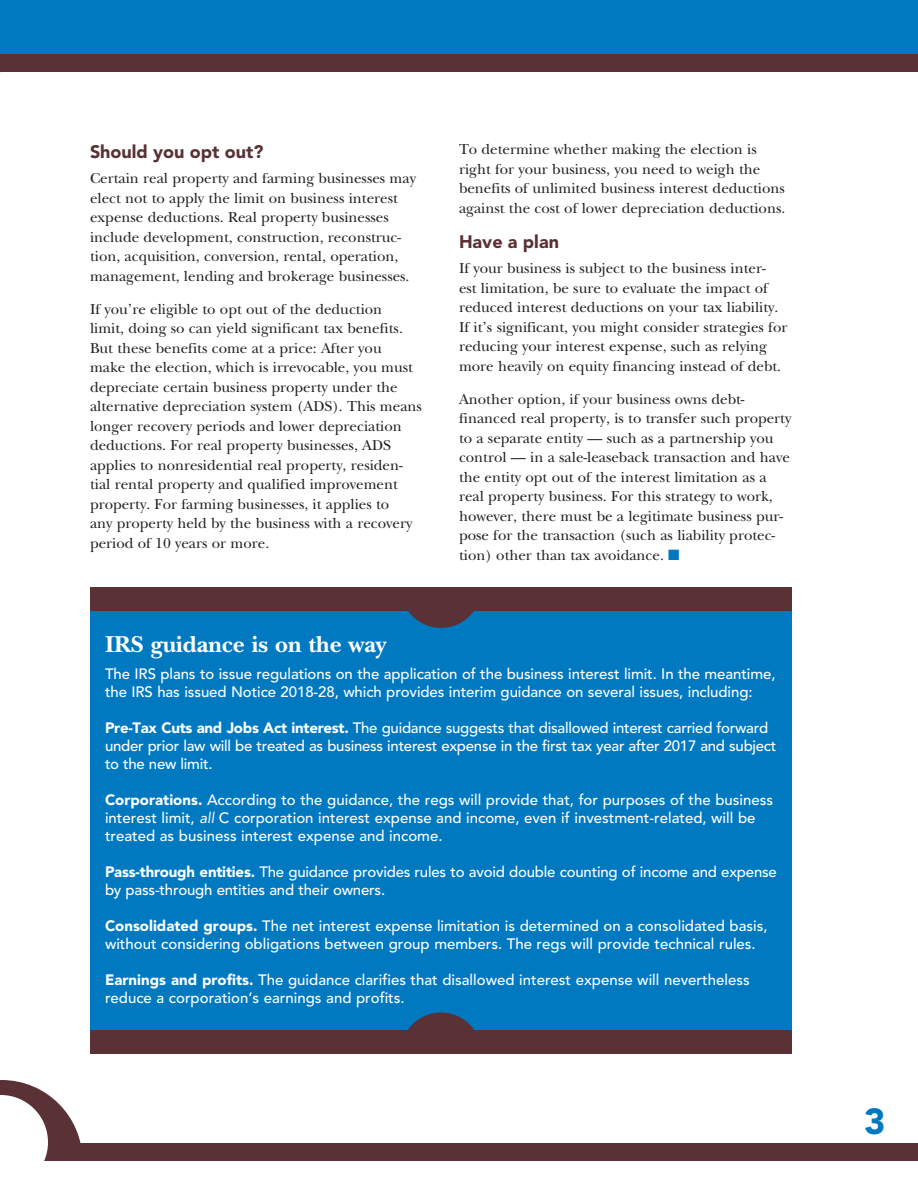
<style>
.page{position:relative;width:918px;height:1188px;background:#fff}
.page>*{position:absolute;margin:0;border:0;box-sizing:border-box;transform-origin:0 0}
.t1{font:900 36px "Avenir LT Std";color:#0079c1}
.t2{font:700 24px "New Baskerville Std";color:#fff}
.t3{font:900 18px "Avenir LT Std";color:#5a3134}
.t4{font:15px/19.5px "New Baskerville Std";color:#231f20}
.t5{font:500 15px/18px "Avenir LT Std";color:#fff}
.t6{font:500 15px/18px "Avenir LT Std";letter-spacing:-.02em;color:#fff}
.s1{color:#0079c1}
.s2{font-weight:900}
.s3{font-weight:400;font-style:italic}
</style>
<div class="page">
<div style="left:0;top:0;width:918px;height:54px;background:#0079c1"></div>
<div style="left:0;top:54px;width:918px;height:18px;background:#5a3134"></div>
<div style="left:0;top:1143px;width:918px;height:18px;background:#5a3134"></div>
<svg style="left:0;top:1080px;width:81px;height:81px"></svg>
<div style="left:90px;top:609px;width:702px;height:421px;background:#0079c1"></div>
<div style="left:90px;top:1030px;width:702px;height:24px;background:#5a3134"></div>
<svg style="left:408px;top:1012px;width:66px;height:18px"></svg>
<div style="left:90px;top:587px;width:702px;height:24px;background:#5a3134"></div>
<svg style="left:408px;top:611px;width:66px;height:17px"></svg>
<p class="t3" style="left:90px;top:140px;width:175px">Should you opt out?</p>
<p class="t4" style="left:90px;top:169px;width:328px">Certain real property and farming businesses may elect not to apply the limit on business interest expense deductions. Real property businesses include development, construction, reconstruc&shy;tion, acquisition, conversion, rental, operation, management, lending and brokerage businesses.</p>
<p class="t4" style="left:90px;top:299px;width:333px">If you’re eligible to opt out of the deduction<br>limit, doing so can yield significant tax benefits.<br>But these benefits come at a price: After you<br>make the election, which is irrevocable, you must depreciate certain business property under the alternative depreciation system (ADS). This means longer recovery periods and lower depreciation deductions. For real property businesses, ADS applies to nonresidential real property, residen&shy;tial rental property and qualified improvement property. For farming businesses, it applies to<br>any property held by the business with a recovery period of 10 years or more.</p>
<p class="t4" style="left:459px;top:140px;width:328px">To determine whether making the election is right for your business, you need to weigh the benefits of unlimited business interest deductions against the cost of lower depreciation deductions.</p>
<p class="t3" style="left:459px;top:231px;width:102px">Have a plan</p>
<p class="t4" style="left:459px;top:259px;width:330px">If your business is subject to the business inter-<br>est limitation, be sure to evaluate the impact of reduced interest deductions on your tax liability.<br>If it’s significant, you might consider strategies for reducing your interest expense, such as relying more heavily on equity financing instead of debt.</p>
<p class="t4" style="left:459px;top:389px;width:334px">Another option, if your business owns debt&shy;financed real property, is to transfer such property to a separate entity — such as a partnership you control — in a sale-leaseback transaction and have the entity opt out of the interest limitation as a real property business. For this strategy to work, however, there must be a legitimate business pur&shy;pose for the transaction (such as liability protec&shy;tion) other than tax avoidance. <span class="s1">■</span></p>
<h2 class="t2" style="left:105px;top:631px;width:283px">IRS guidance is on the way</h2>
<p class="t5" style="left:105px;top:666px;width:672px">The IRS plans to issue regulations on the application of the business interest limit. In the meantime, the IRS has issued Notice 2018-28, which provides interim guidance on several issues, including:</p>
<p class="t6" style="left:105px;top:720px;width:673px"><span class="s2">Pre-Tax Cuts and Jobs Act interest.</span> The guidance suggests that disallowed interest carried forward under prior law will be treated as business interest expense in the first tax year after 2017 and subject to the new limit.</p>
<p class="t5" style="left:105px;top:792px;width:670px"><span class="s2">Corporations.</span> According to the guidance, the regs will provide that, for purposes of the business interest limit, <span class="s3">all</span> C corporation interest expense and income, even if investment-related, will be treated as business interest expense and income.</p>
<p class="t5" style="left:105px;top:864px;width:673px"><span class="s2">Pass-through entities.</span> The guidance provides rules to avoid double counting of income and expense by pass-through entities and their owners.</p>
<p class="t5" style="left:105px;top:918px;width:664px"><span class="s2">Consolidated groups.</span> The net interest expense limitation is determined on a consolidated basis, without considering obligations between group members. The regs will provide technical rules.</p>
<p class="t5" style="left:105px;top:972px;width:646px"><span class="s2">Earnings and profits.</span> The guidance clarifies that disallowed interest expense will nevertheless reduce a corporation’s earnings and profits.</p>
<h1 class="t1" style="left:864px;top:1100px;width:23px">3</h1>
</div>
